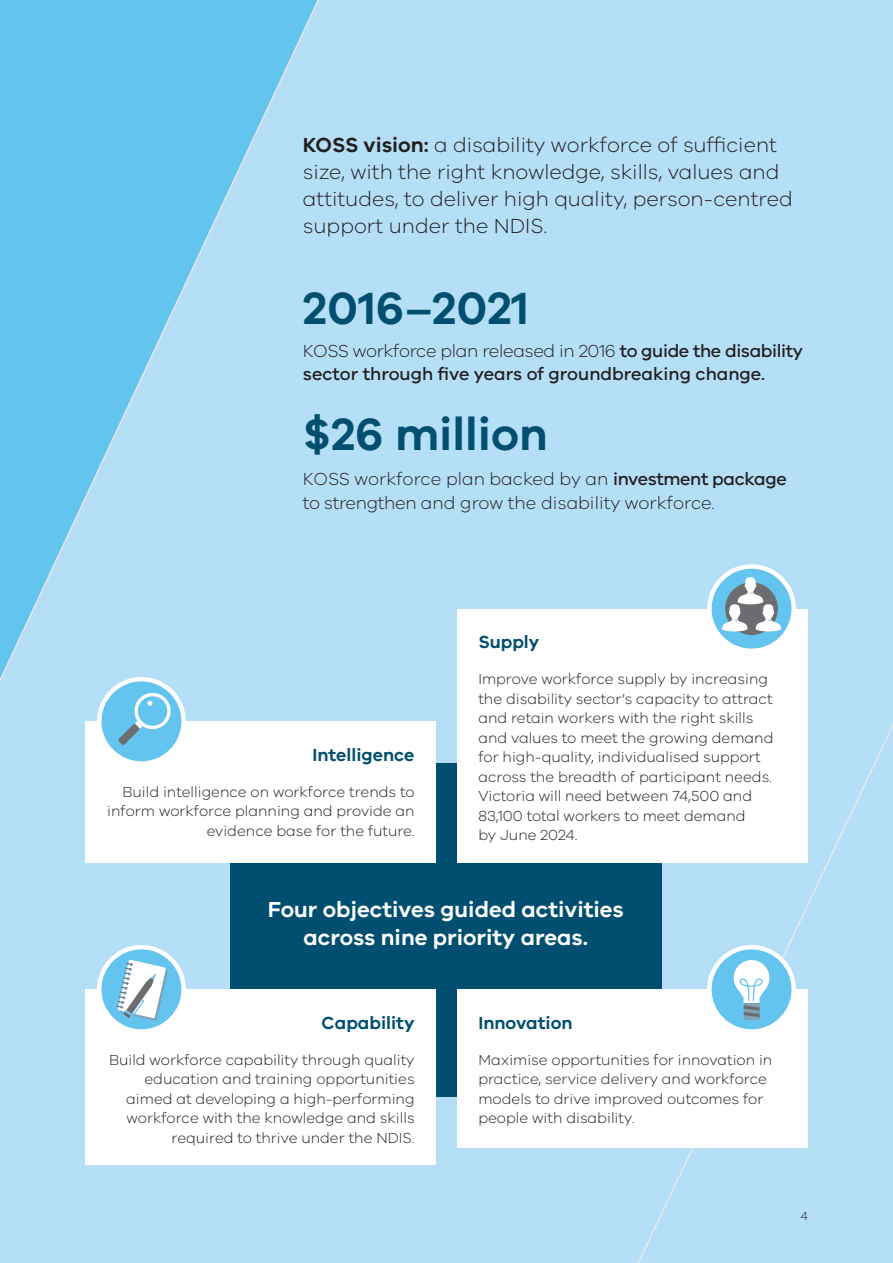
<style>
.page{position:relative;width:893px;height:1263px;background:#b4dff6}
.page>*{position:absolute;margin:0;border:0;box-sizing:border-box;transform-origin:0 0}
.t1{font:600 46.5px "VIC";color:#014f70}
.t2{font:600 22.35px/27.9px "VIC";color:#fff;text-align:center}
.t3{font:300 21px/27px "VIC";color:#231f20}
.t4{font:500 18px/22.5px "VIC";color:#231f20}
.t5{font:300 18px/24px "VIC";color:#231f20}
.t6{font:600 18px "VIC";color:#014f70}
.t7{font:300 15px/19.5px "VIC";color:#231f20;text-align:right}
.t8{font:300 12px "VIC";color:#231f20}
.s1{font-weight:600}
.s2{font-weight:300}
.s3{font-weight:500}
</style>
<div class="page">
<svg style="left:0;top:0;width:330px;height:1165px"></svg>
<div style="left:230px;top:763px;width:432px;height:334px;background:#014f70"></div>
<div style="left:85px;top:721px;width:351px;height:141px;background:#fff"></div>
<div style="left:85px;top:989px;width:351px;height:175px;background:#fff"></div>
<div style="left:457px;top:609px;width:351px;height:253px;background:#fff"></div>
<div style="left:457px;top:989px;width:351px;height:158px;background:#fff"></div>
<svg style="left:707px;top:945px;width:89px;height:89px"></svg>
<div style="left:712px;top:949px;width:79px;height:80px;background:#63c4ef;border-radius:50%"></div>
<div style="left:744px;top:1004px;width:15px;height:16px;background:#7fa2b8"></div>
<svg style="left:734px;top:960px;width:35px;height:57px"></svg>
<div style="left:97px;top:945px;width:89px;height:89px;background:#fff;border-radius:50%"></div>
<div style="left:101px;top:949px;width:80px;height:80px;background:#63c4ef;border-radius:50%"></div>
<svg style="left:117px;top:959px;width:51px;height:62px"></svg>
<svg style="left:707px;top:564px;width:89px;height:89px"></svg>
<div style="left:712px;top:569px;width:79px;height:80px;background:#63c4ef;border-radius:50%"></div>
<div style="left:725px;top:582px;width:53px;height:53px;background:#6c6d70;border-radius:50%"></div>
<svg style="left:722px;top:577px;width:59px;height:54px"></svg>
<div style="left:97px;top:677px;width:89px;height:89px;background:#fff;border-radius:50%"></div>
<div style="left:101px;top:681px;width:80px;height:80px;background:#63c4ef;border-radius:50%"></div>
<svg style="left:118px;top:693px;width:53px;height:52px"></svg>
<h3 class="t3" style="left:303px;top:131px;width:491px"><span class="s1">KOSS vision:</span> a disability workforce of sufficient size, with the right knowledge, skills, values and attitudes, to deliver high quality, person-centred support under the NDIS.</h3>
<h1 class="t1" style="left:303px;top:280px;width:228px">2016–2021</h1>
<p class="t4" style="left:303px;top:340px;width:502px"><span class="s2">KOSS workforce plan released in 2016</span> to guide the disability sector through five years of groundbreaking change.</p>
<h1 class="t1" style="left:303px;top:406px;width:246px">$26 million</h1>
<p class="t5" style="left:303px;top:466px;width:485px">KOSS workforce plan backed by an <span class="s3">investment package </span>to strengthen and grow the disability workforce.</p>
<p class="t6" style="left:313px;top:744px;width:104px">Intelligence</p>
<p class="t7" style="left:107px;top:781px;width:309px">Build intelligence on workforce trends to inform workforce planning and provide an evidence base for the future.</p>
<p class="t6" style="left:478px;top:631px;width:62px">Supply</p>
<p class="t7" style="left:478px;top:669px;width:297px;text-align:left">Improve workforce supply by increasing the disability sector’s capacity to attract and retain workers with the right skills and values to meet the growing demand for high-quality, individualised support across the breadth of participant needs.<br>Victoria will need between 74,500 and 83,100 total workers to meet demand<br>by June 2024.</p>
<h2 class="t2" style="left:268px;top:895px;width:358px">Four objectives guided activities across nine priority areas.</h2>
<p class="t6" style="left:322px;top:1011px;width:94px">Capability</p>
<p class="t7" style="left:109px;top:1049px;width:307px">Build workforce capability through quality education and training opportunities aimed at developing a high-performing workforce with the knowledge and skills required to thrive under the NDIS.</p>
<p class="t6" style="left:478px;top:1011px;width:96px">Innovation</p>
<p class="t7" style="left:478px;top:1049px;width:295px;text-align:left">Maximise opportunities for innovation in practice, service delivery and workforce models to drive improved outcomes for people with disability.</p>
<p class="t8" style="left:800px;top:1209px;width:9px">4</p>
</div>
